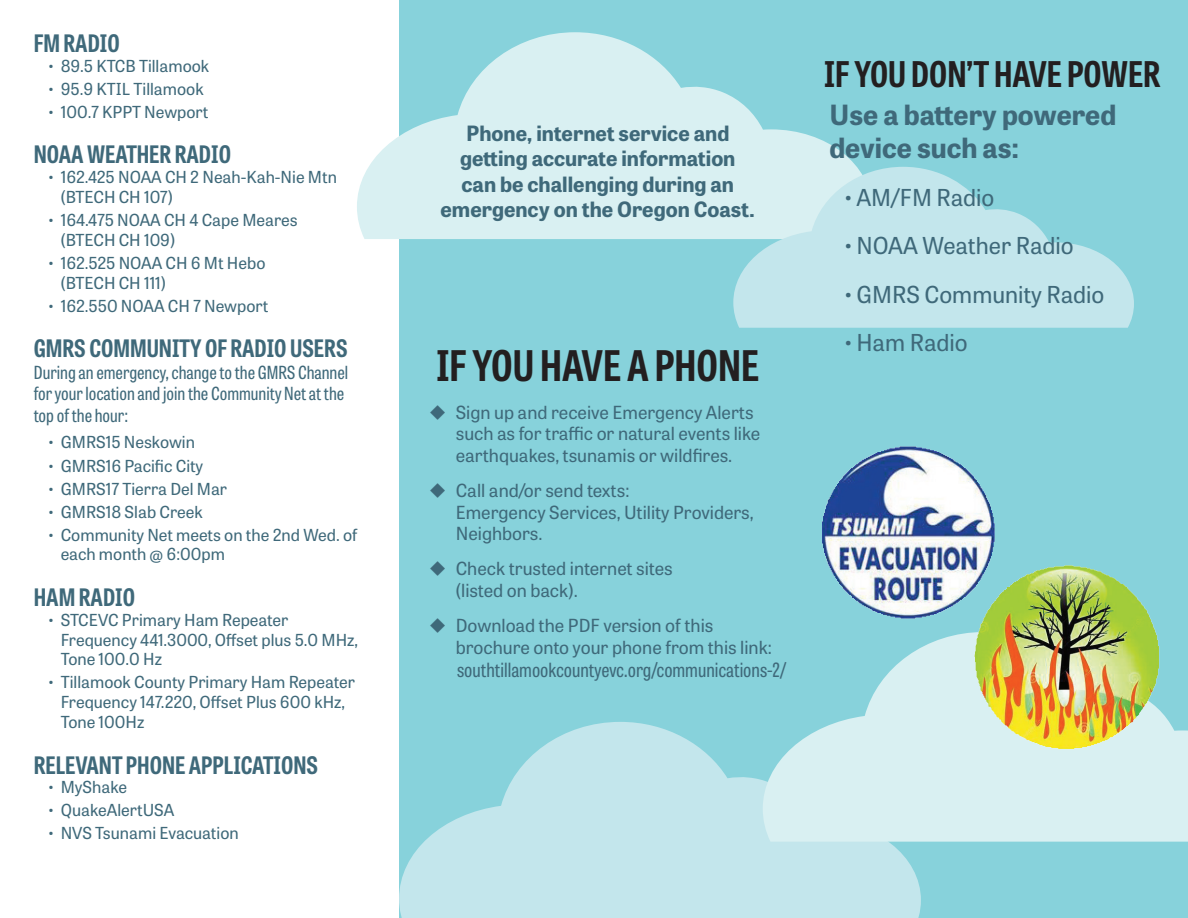
<style>
.page{position:relative;width:1188px;height:918px;background:#fff}
.page>*{position:absolute;margin:0;border:0;box-sizing:border-box;transform-origin:0 0}
.t1{font:700 42px "Tablet Gothic Condensed";color:#231f20}
.t2{font:700 35.25px "Tablet Gothic Condensed";color:#231f20}
.t3{font:700 27.75px/32.8px "Tablet Gothic";color:#3f697a}
.List_Headers{font:700 24px "Tablet Gothic Condensed";color:#3f697a}
.t4{font:23.25px "Tablet Gothic";color:#3f697a}
.t5{font:700 21px/25.2px "Tablet Gothic";color:#3f697a;text-align:center}
.t6{font:19.5px "Tablet Gothic Condensed";color:#3f697a}
.t7{font:18px/21.6px "Tablet Gothic";color:#3f697a}
.body_text{font:18px/21.6px "Tablet Gothic Condensed";color:#3f697a}
.t8{font:16.5px/19.8px "Tablet Gothic";color:#3f697a}
</style>
<div class="page">
<div style="left:400px;top:0;width:788px;height:918px;background:#87d2db"></div>
<svg style="left:399px;top:722px;width:522px;height:196px;fill:#c3e6ec"></svg>
<svg style="left:763px;top:632px;width:425px;height:210px;fill:#d9f0f2"></svg>
<svg style="left:357px;top:32px;width:500px;height:207px;fill:#d9f0f2"></svg>
<svg style="left:733px;top:167px;width:401px;height:161px;fill:#c3e6ec"></svg>
<img style="left:969px;top:565px;width:196px;height:191px">
<img style="left:822px;top:446px;width:196px;height:180px">
<p class="List_Headers" style="left:34px;top:27px;width:87px">FM RADIO</p>
<p class="t8" style="left:47px;top:55px;width:164px">• 89.5 KTCB Tillamook</p>
<p class="t8" style="left:47px;top:78px;width:158px">• 95.9 KTIL Tillamook</p>
<p class="t8" style="left:47px;top:101px;width:163px">• 100.7 KPPT Newport</p>
<p class="List_Headers" style="left:34px;top:138px;width:199px">NOAA WEATHER RADIO</p>
<p class="t8" style="left:61px;top:166px;width:278px;text-indent:-14px">• 162.425 NOAA CH 2 Neah-Kah-Nie Mtn (BTECH CH 107)</p>
<p class="t8" style="left:61px;top:209px;width:238px;text-indent:-14px">• 164.475 NOAA CH 4 Cape Meares (BTECH CH 109)</p>
<p class="t8" style="left:61px;top:252px;width:206px;text-indent:-14px">• 162.525 NOAA CH 6 Mt Hebo (BTECH CH 111)</p>
<p class="t8" style="left:47px;top:295px;width:223px">• 162.550 NOAA CH 7 Newport</p>
<p class="List_Headers" style="left:34px;top:332px;width:315px">GMRS COMMUNITY OF RADIO USERS</p>
<p class="body_text" style="left:34px;top:361px;width:316px">During an emergency, change to the GMRS Channel for your location and join the Community Net at the top of the hour:</p>
<p class="t8" style="left:47px;top:432px;width:149px">• GMRS15 Neskowin</p>
<p class="t8" style="left:47px;top:455px;width:158px">• GMRS16 Pacific City</p>
<p class="t8" style="left:47px;top:478px;width:181px">• GMRS17 Tierra Del Mar</p>
<p class="t8" style="left:47px;top:501px;width:157px">• GMRS18 Slab Creek</p>
<p class="t8" style="left:61px;top:524px;width:298px;text-indent:-14px">• Community Net meets on the 2nd Wed. of each month @ 6:00pm</p>
<p class="List_Headers" style="left:34px;top:581px;width:103px">HAM RADIO</p>
<p class="t8" style="left:61px;top:609px;width:299px;text-indent:-14px">• STCEVC Primary Ham Repeater<br>Frequency 441.3000, Offset plus 5.0 MHz,<br>Tone 100.0 Hz</p>
<p class="t8" style="left:61px;top:672px;width:296px;text-indent:-14px">• Tillamook County Primary Ham Repeater<br>Frequency 147.220, Offset Plus 600 kHz,<br>Tone 100Hz</p>
<p class="List_Headers" style="left:34px;top:748px;width:286px">RELEVANT PHONE APPLICATIONS</p>
<p class="t8" style="left:47px;top:777px;width:81px">• MyShake</p>
<p class="t8" style="left:47px;top:800px;width:129px">• QuakeAlertUSA</p>
<p class="t8" style="left:47px;top:823px;width:193px">• NVS Tsunami Evacuation</p>
<p class="t5" style="left:441px;top:120px;width:316px">Phone, internet service and getting accurate information can be challenging during an emergency on the Oregon Coast.</p>
<p class="t1" style="left:436px;top:336px;width:324px">IF YOU HAVE A PHONE</p>
<p class="t7" style="left:456px;top:401px;width:306px;text-indent:-27px">◆ Sign up and receive Emergency Alerts such as for traffic or natural events like earthquakes, tsunamis or wildfires.</p>
<p class="t7" style="left:456px;top:479px;width:299px;text-indent:-27px">◆ Call and/or send texts:<br>Emergency Services, Utility Providers,<br>Neighbors.</p>
<p class="t7" style="left:456px;top:557px;width:218px;text-indent:-27px">◆ Check trusted internet sites (listed on back).</p>
<p class="t7" style="left:456px;top:614px;width:318px;text-indent:-27px">◆ Download the PDF version of this brochure onto your phone from this link:</p>
<p class="t6" style="left:457px;top:657px;width:331px">southtillamookcountyevc.org/communications-2/</p>
<p class="t2" style="left:824px;top:50px;width:338px">IF YOU DON’T HAVE POWER</p>
<p class="t3" style="left:829px;top:97px;width:288px">Use a battery powered device such as:</p>
<p class="t4" style="left:843px;top:182px;width:153px">•AM/FM Radio</p>
<p class="t4" style="left:843px;top:230px;width:232px">•NOAA Weather Radio</p>
<p class="t4" style="left:843px;top:278px;width:263px">•GMRS Community Radio</p>
<p class="t4" style="left:843px;top:327px;width:126px">•Ham Radio</p>
</div>
